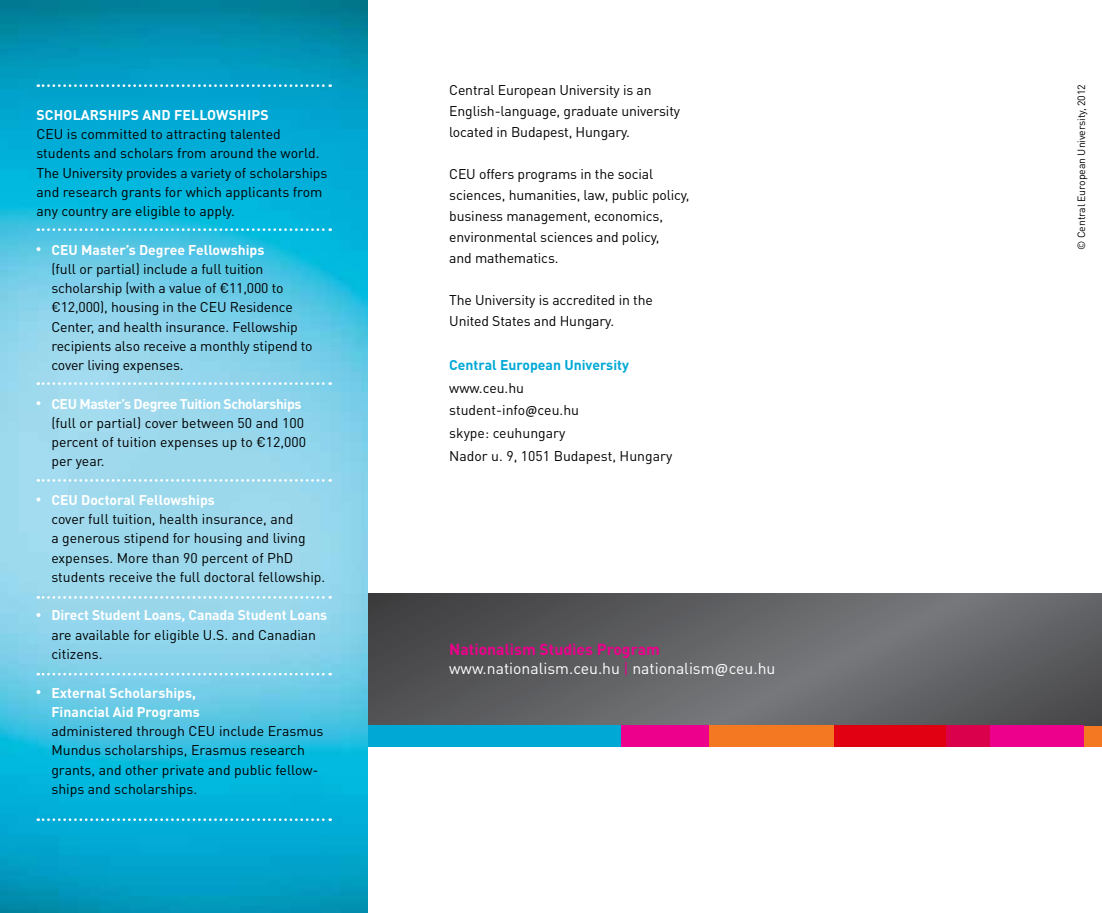
<style>
.page{position:relative;width:1102px;height:913px;background:#fff}
.page>*{position:absolute;margin:0;border:0;box-sizing:border-box;transform-origin:0 0}
.t1{font:15.75px/18.9px "DIN Pro";color:#fff}
.t2{font:14px/19.2px "DIN Pro";letter-spacing:-.01em;color:#000}
.t3{font:700 14px/19.2px "DIN Pro";letter-spacing:.01em;color:#fff}
.t4{font:700 14px "DIN Pro";color:#00a9d5}
.t5{font:10.5px "DIN Pro";letter-spacing:-.01em;color:#000}
.s1{font-family:"Calibri"}
.s2{font-weight:700;color:#ec008c}
.s3{color:#ec008c}
</style>
<div class="page">
<div style="left:1083px;top:725px;width:18px;height:22px;background:#f47721"></div>
<svg style="left:367px;top:593px;width:734px;height:132px;background:#5f6063"></svg>
<div style="left:620px;top:725px;width:326px;height:22px;background:#f47721"></div>
<div style="left:501px;top:725px;width:207px;height:22px;background:#ec008c"></div>
<div style="left:946px;top:725px;width:137px;height:22px;background:#ec008c"></div>
<svg style="left:834px;top:725px;width:155px;height:22px;background:#df0022"></svg>
<div style="left:367px;top:725px;width:253px;height:22px;background:#00a9d5"></div>
<svg style="left:367px;top:0;width:1px;height:43px"></svg>
<svg style="left:367px;top:869px;width:1px;height:44px"></svg>
<img style="left:0;top:0;width:367px;height:913px">
<svg style="left:36px;top:247px;width:4px;height:4px"></svg>
<svg style="left:36px;top:401px;width:4px;height:4px"></svg>
<svg style="left:36px;top:497px;width:4px;height:4px"></svg>
<svg style="left:36px;top:613px;width:4px;height:4px"></svg>
<svg style="left:36px;top:690px;width:4px;height:4px"></svg>
<svg style="left:38px;top:228px;width:292px;height:3px"></svg>
<svg style="left:38px;top:84px;width:292px;height:3px"></svg>
<svg style="left:38px;top:382px;width:292px;height:3px"></svg>
<svg style="left:38px;top:479px;width:292px;height:3px"></svg>
<svg style="left:38px;top:596px;width:292px;height:3px"></svg>
<svg style="left:38px;top:673px;width:292px;height:2px"></svg>
<svg style="left:38px;top:818px;width:292px;height:3px"></svg>
<p class="t3" style="left:37px;top:105px;width:233px">Scholarships and Fellowships</p>
<p class="t2" style="left:36px;top:124px;width:292px">CEU is committed to attracting talented students and scholars from around the world.<br>The University provides a variety of scholarships and research grants for which applicants from any country are eligible to apply.</p>
<p class="t3" style="left:51px;top:239px;width:10px">CEU</p>
<p class="t3" style="left:81px;top:239px;width:185px">Master’s Degree Fellowships</p>
<p class="t2" style="left:51px;top:259px;width:263px">(full or partial) include a full tuition scholarship (with a value of €11,000 to €12,000), housing in the CEU Residence Center, and health insurance. Fellowship recipients also receive a monthly stipend to cover living expenses.</p>
<p class="t3" style="left:51px;top:393px;width:9px">CEU</p>
<p class="t3" style="left:79px;top:393px;width:223px">Master’s Degree Tuition Scholarships</p>
<p class="t2" style="left:51px;top:413px;width:256px">(full or partial) cover between 50 and 100 percent of tuition expenses up to €12,000 per year.</p>
<p class="t3" style="left:51px;top:490px;width:10px">CEU</p>
<p class="t3" style="left:81px;top:490px;width:135px">Doctoral Fellowships</p>
<p class="t2" style="left:51px;top:509px;width:275px">cover full tuition, health insurance, and<br>a generous stipend for housing and living expenses. More than 90 percent of PhD students receive the full doctoral fellowship.</p>
<p class="t3" style="left:51px;top:605px;width:277px">Direct Student Loans, Canada Student Loans</p>
<p class="t2" style="left:51px;top:624px;width:266px">are available for eligible U.S. and Canadian citizens.</p>
<p class="t3" style="left:51px;top:682px;width:150px">External Scholarships,<br>Financial Aid Programs</p>
<p class="t2" style="left:51px;top:721px;width:273px">administered through CEU include Erasmus Mundus scholarships, Erasmus research grants, and other private and public fellow&shy;ships and scholarships.</p>
<p class="t2" style="left:449px;top:79px;width:232px;line-height:21px">Central European University is an<br>English-language, graduate university located in Budapest, Hungary.</p>
<p class="t2" style="left:449px;top:163px;width:242px;line-height:21px">CEU offers programs in the social sciences, humanities, law, public policy, business management, economics, environmental sciences and policy,<br>and mathematics.</p>
<p class="t2" style="left:449px;top:289px;width:205px;line-height:21px">The University is accredited in the<br>United States and Hungary.</p>
<p class="t4" style="left:449px;top:355px;width:181px">Central European University</p>
<p class="t2" style="left:449px;top:376px;width:224px;line-height:22.8px">www.ceu.hu<br>student-info<span class="s1">@</span>ceu.hu<br>skype: ceuhungary<br>Nador u. 9, 1051 Budapest, Hungary</p>
<p class="t1" style="left:449px;top:639px;width:327px"><span class="s2">Nationalism Studies Program </span>www.nationalism.ceu.hu <span class="s3">|</span> nationalism<span class="s1">@</span>ceu.hu</p>
<p class="t5" style="left:1074px;top:250px;width:167px;rotate:-90deg">© Central European University, 2012</p>
</div>
